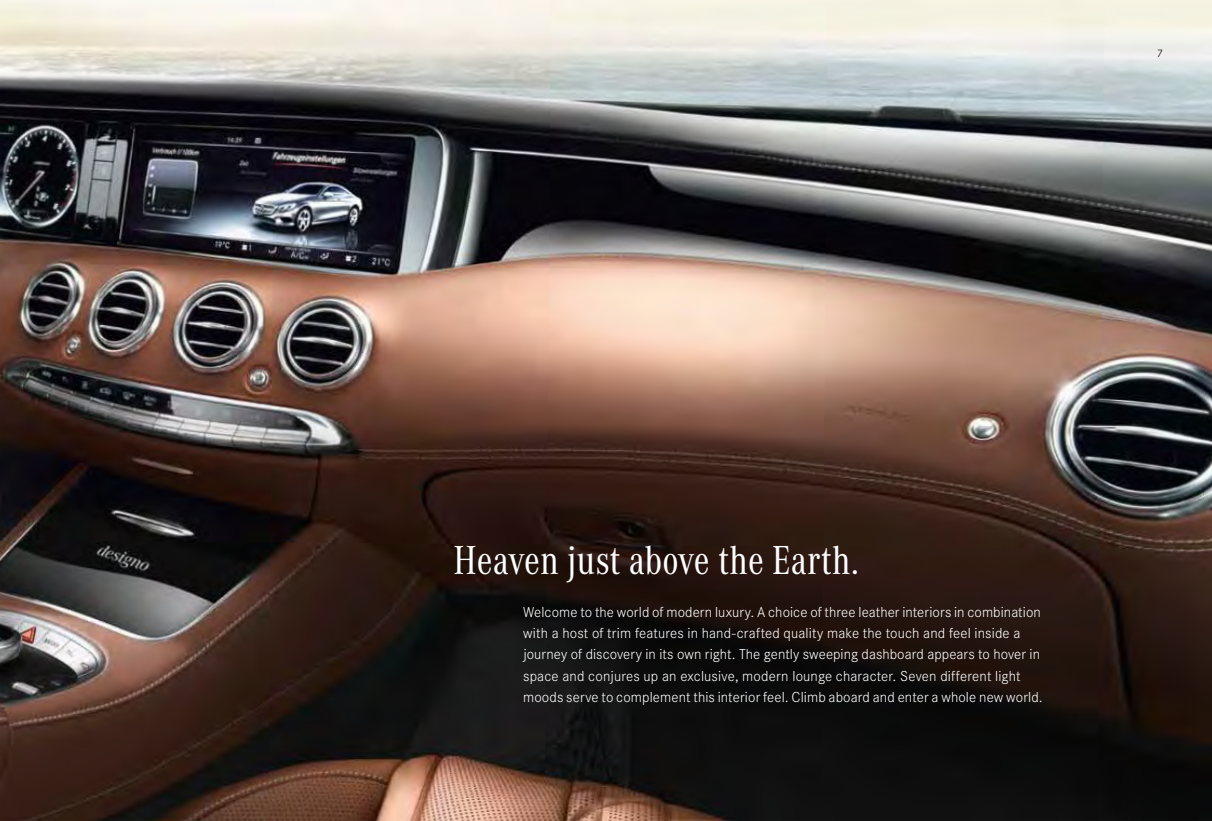
<style>
.page{position:relative;width:1212px;height:821px;background:#fff}
.page>*{position:absolute;margin:0;border:0;box-sizing:border-box;transform-origin:0 0}
.t1{font:42px "Corporate A Cond Pro";color:#fff}
.t2{font:300 15px/21.3px "Corporate S Pro";letter-spacing:.005em;color:#fff}
.t3{font:300 11.25px "Corporate S Pro";color:#000}
</style>
<div class="page">
<img style="left:0;top:0;width:1212px;height:821px">
<p class="t3" style="left:1157px;top:45px;width:7px">7</p>
<h1 class="t1" style="left:454px;top:531px;width:407px">Heaven just above the Earth.</h1>
<p class="t2" style="left:523px;top:600px;width:521px">Welcome to the world of modern luxury. A choice of three leather interiors in combination with a host of trim features in hand-crafted quality make the touch and feel inside a journey of discovery in its own right. The gently sweeping dashboard appears to hover in space and conjures up an exclusive, modern lounge character. Seven different light moods serve to complement this interior feel. Climb aboard and enter a whole new world.</p>
</div>
